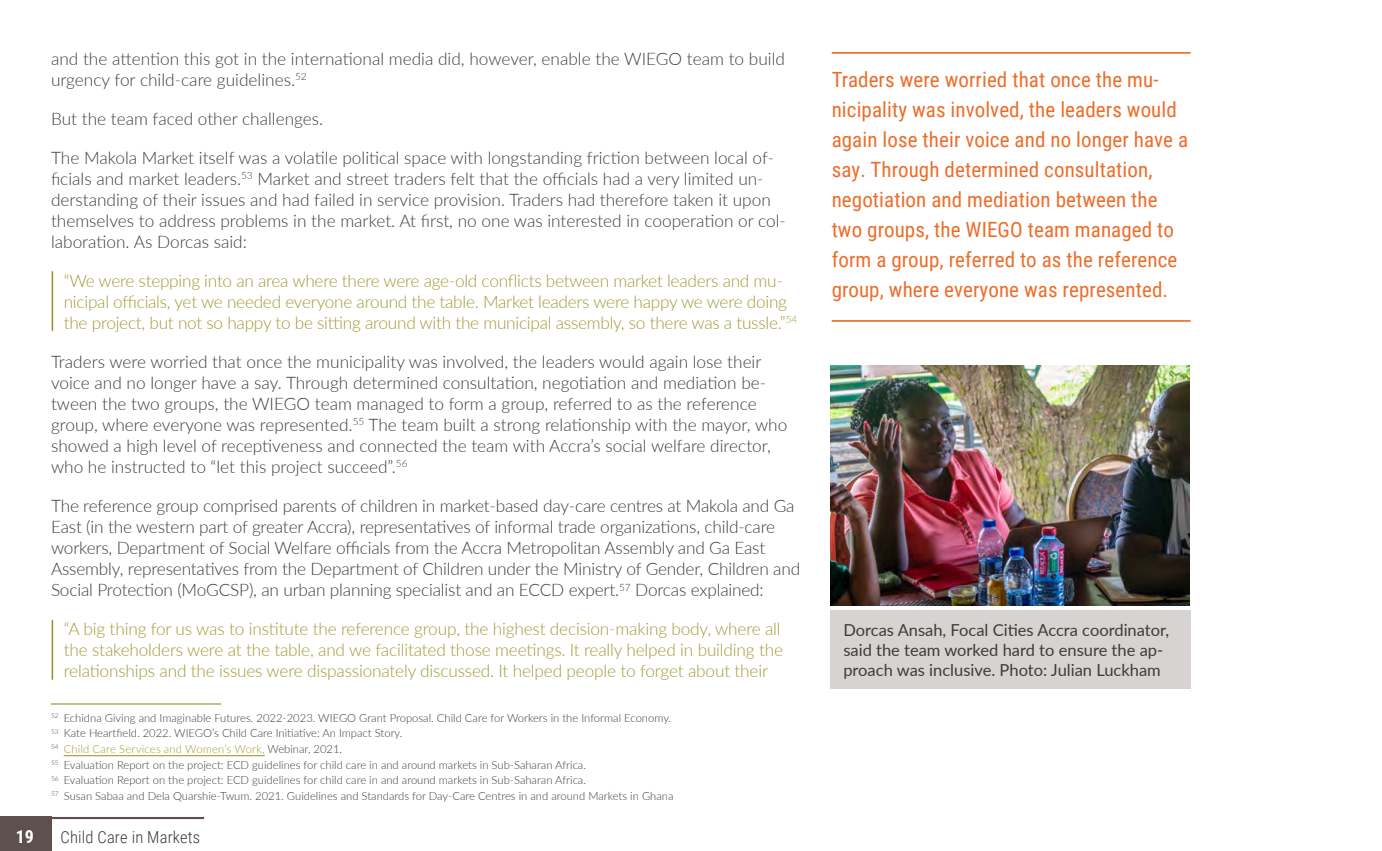
<style>
.page{position:relative;width:1382px;height:851px;background:#fff}
.page>*{position:absolute;margin:0;border:0;box-sizing:border-box;transform-origin:0 0}
.t1{font:21px/30px "Roboto Condensed";letter-spacing:.005em;color:#ed6d2a}
.t2{font:700 18px "Roboto Condensed";color:#fff}
.t3{font:300 17.25px/21px "Lato";color:#3c3c3b}
.t4{font:300 17.25px/21px "Lato";letter-spacing:-.015em;color:#a19a38}
.t5{font:16.5px/19.8px "Lato";color:#3c3c3b}
.t6{font:300 16.5px "Roboto Condensed";letter-spacing:.01em;color:#3c3c3b}
.t7{font:300 11.25px/15.6px "Lato";color:#3c3c3b}
.s1{color:#a19a38}
</style>
<div class="page">
<div style="left:0;top:816px;width:51px;height:34px;background:#5e514d"></div>
<hr style="left:39px;top:816px;width:165px;height:3px;background:#5e514d">
<hr style="left:51px;top:703px;width:170px;height:1px;background:#968f22">
<hr style="left:64px;top:755px;width:201px;height:1px;background:#968f22">
<hr style="left:52px;top:271px;width:1px;height:60px;background:#968f22">
<hr style="left:52px;top:620px;width:1px;height:59px;background:#968f22">
<hr style="left:832px;top:320px;width:359px;height:1px;background:#eb5d12">
<hr style="left:832px;top:52px;width:359px;height:2px;background:#eb5d12">
<div style="left:831px;top:610px;width:360px;height:78px;background:#d7d3d2"></div>
<img style="left:831px;top:366px;width:359px;height:239px">
<p class="t3" style="left:51px;top:48px;width:735px">and the attention this got in the international media did, however, enable the WIEGO team to build urgency for child-care guidelines.<sup>52</sup></p>
<p class="t3" style="left:51px;top:108px;width:274px">But the team faced other challenges.</p>
<p class="t3" style="left:51px;top:147px;width:736px">The Makola Market itself was a volatile political space with longstanding friction between local of&shy;ficials and market leaders.<sup>53</sup> Market and street traders felt that the officials had a very limited un&shy;derstanding of their issues and had failed in service provision. Traders had therefore taken it upon themselves to address problems in the market. At first, no one was interested in cooperation or col&shy;laboration. As Dorcas said:</p>
<p class="t4" style="left:64px;top:270px;width:735px">“We were stepping into an area where there were age-old conflicts between market leaders and mu&shy;nicipal officials, yet we needed everyone around the table. Market leaders were happy we were doing the project, but not so happy to be sitting around with the municipal assembly, so there was a tussle.”<sup>54</sup></p>
<p class="t3" style="left:51px;top:351px;width:738px">Traders were worried that once the municipality was involved, the leaders would again lose their voice and no longer have a say. Through determined consultation, negotiation and mediation be&shy;tween the two groups, the WIEGO team managed to form a group, referred to as the reference group, where everyone was represented.<sup>55</sup> The team built a strong relationship with the mayor, who showed a high level of receptiveness and connected the team with Accra’s social welfare director, who he instructed to “let this project succeed”.<sup>56</sup></p>
<p class="t3" style="left:51px;top:495px;width:751px">The reference group comprised parents of children in market-based day-care centres at Makola and Ga East (in the western part of greater Accra), representatives of informal trade organizations, child-care workers, Department of Social Welfare officials from the Accra Metropolitan Assembly and Ga East Assembly, representatives from the Department of Children under the Ministry of Gender, Children and Social Protection (MoGCSP), an urban planning specialist and an ECCD expert.<sup>57</sup> Dorcas explained:</p>
<p class="t4" style="left:64px;top:618px;width:721px">“A big thing for us was to institute the reference group, the highest decision-making body, where all the stakeholders were at the table, and we facilitated those meetings. It really helped in building the relationships and the issues were dispassionately discussed. It helped people to forget about their</p>
<p class="t7" style="left:51px;top:709px;width:624px"><sup>52</sup> Echidna Giving and Imaginable Futures. 2022-2023. WIEGO Grant Proposal. Child Care for Workers in the Informal Economy.<br><sup>53</sup> Kate Heartfield. 2022. WIEGO’s Child Care Initiative: An Impact Story.<br><sup>54</sup> <span class="s1">Child Care Services and Women’s Work,</span> Webinar, 2021.<br><sup>55</sup> Evaluation Report on the project: ECD guidelines for child care in and around markets in Sub-Saharan Africa.<br><sup>56</sup> Evaluation Report on the project: ECD guidelines for child care in and around markets in Sub-Saharan Africa.<br><sup>57</sup> Susan Sabaa and Dela Quarshie-Twum. 2021. Guidelines and Standards for Day-Care Centres in and around Markets in Ghana</p>
<p class="t2" style="left:16px;top:823px;width:20px">19</p>
<p class="t6" style="left:61px;top:825px;width:141px">Child Care in Markets</p>
<p class="t1" style="left:832px;top:64px;width:358px">Traders were worried that once the mu&shy;nicipality was involved, the leaders would again lose their voice and no longer have a say. Through determined consultation, negotiation and mediation between the two groups, the WIEGO team managed to form a group, referred to as the reference group, where everyone was represented.</p>
<p class="t5" style="left:843px;top:619px;width:327px">Dorcas Ansah, Focal Cities Accra coordinator, said the team worked hard to ensure the ap&shy;proach was inclusive. Photo: Julian Luckham</p>
</div>
